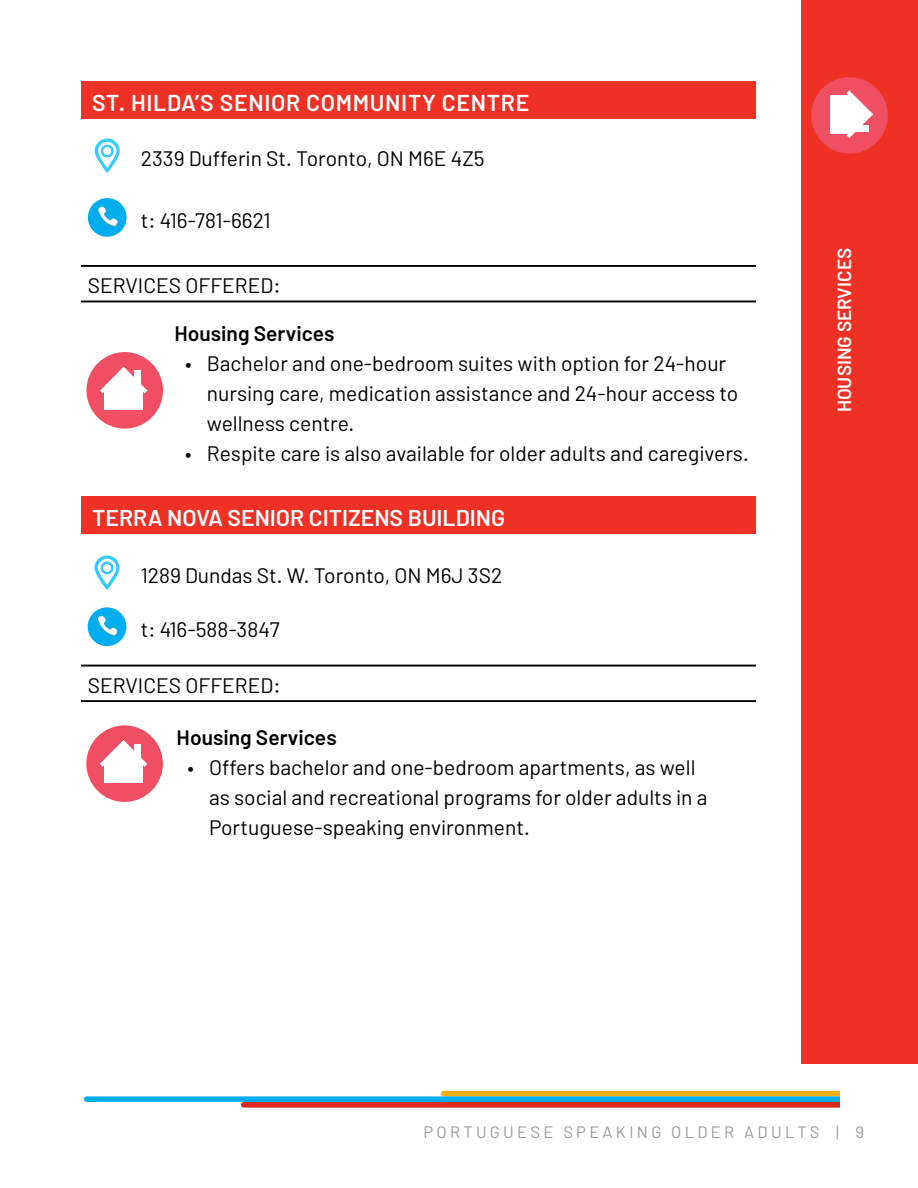
<style>
.page{position:relative;width:918px;height:1188px;background:#fff}
.page>*{position:absolute;margin:0;border:0;box-sizing:border-box;transform-origin:0 0}
.t1{font:600 23.1px "Barlow";letter-spacing:.03em;color:#fff}
.t2{font:600 22.95px "Barlow";color:#fff}
.t3{font:21px/30px "Barlow";color:#000}
.t4{font:600 21px "Barlow";color:#000}
.t5{font:600 19.05px "Barlow";color:#fff}
.t6{font:16.5px "Barlow";letter-spacing:.2em;color:#999a9c}
</style>
<div class="page">
<div style="left:802px;top:0;width:116px;height:1063px;background:#ee3124"></div>
<svg style="left:84px;top:1091px;width:756px;height:17px"></svg>
<hr style="left:81px;top:665px;width:675px;height:2px;background:#000">
<hr style="left:81px;top:700px;width:675px;height:2px;background:#000">
<hr style="left:81px;top:265px;width:675px;height:2px;background:#000">
<hr style="left:81px;top:301px;width:675px;height:1px;background:#000">
<div style="left:81px;top:81px;width:675px;height:38px;background:#ee3124"></div>
<div style="left:811px;top:77px;width:77px;height:77px;background:#f04e63;border-radius:50%"></div>
<div style="left:831px;top:95px;width:22px;height:39px;background:#fff"></div>
<svg style="left:846px;top:90px;width:27px;height:48px"></svg>
<svg style="left:94px;top:138px;width:26px;height:35px"></svg>
<div style="left:88px;top:198px;width:39px;height:39px;background:#00aeef;border-radius:50%"></div>
<svg style="left:98px;top:207px;width:20px;height:20px"></svg>
<div style="left:86px;top:352px;width:77px;height:77px;background:#f04e63;border-radius:50%"></div>
<div style="left:105px;top:387px;width:38px;height:22px;background:#fff"></div>
<svg style="left:100px;top:367px;width:47px;height:32px"></svg>
<div style="left:81px;top:496px;width:675px;height:37px;background:#ee3124"></div>
<svg style="left:94px;top:555px;width:26px;height:35px"></svg>
<div style="left:88px;top:607px;width:38px;height:39px;background:#00aeef;border-radius:50%"></div>
<svg style="left:98px;top:616px;width:19px;height:20px"></svg>
<div style="left:86px;top:725px;width:77px;height:77px;background:#f04e63;border-radius:50%"></div>
<div style="left:104px;top:760px;width:39px;height:23px;background:#fff"></div>
<svg style="left:100px;top:740px;width:47px;height:27px"></svg>
<p class="t1" style="left:92px;top:89px;width:439px">ST. HILDA’S SENIOR COMMUNITY CENTRE</p>
<p class="t3" style="left:141px;top:143px;width:345px">2339 Dufferin St. Toronto, ON M6E 4Z5</p>
<p class="t3" style="left:141px;top:205px;width:131px">t: 416-781-6621</p>
<p class="t3" style="left:88px;top:270px;width:194px">SERVICES OFFERED:</p>
<h3 class="t4" style="left:174px;top:320px;width:162px">Housing Services</h3>
<p class="t3" style="left:207px;top:348px;width:533px;text-indent:-22px">• Bachelor and one-bedroom suites with option for 24-hour nursing care, medication assistance and 24-hour access to wellness centre.</p>
<p class="t3" style="left:185px;top:438px;width:565px">• Respite care is also available for older adults and caregivers.</p>
<p class="t2" style="left:92px;top:504px;width:414px">TERRA NOVA SENIOR CITIZENS BUILDING</p>
<p class="t3" style="left:141px;top:560px;width:363px">1289 Dundas St. W. Toronto, ON M6J 3S2</p>
<p class="t3" style="left:141px;top:614px;width:141px">t: 416-588-3847</p>
<p class="t3" style="left:88px;top:669px;width:194px">SERVICES OFFERED:</p>
<h3 class="t4" style="left:177px;top:724px;width:162px">Housing Services</h3>
<p class="t3" style="left:209px;top:751px;width:500px;text-indent:-22px">• Offers bachelor and one-bedroom apartments, as well as social and recreational programs for older adults in a<br>Portuguese-speaking environment.</p>
<p class="t5" style="left:833px;top:412px;width:166px;rotate:-90deg">HOUSING SERVICES</p>
<p class="t6" style="left:423px;top:1122px;width:442px">PORTUGUESE SPEAKING OLDER ADULTS | 9</p>
</div>
